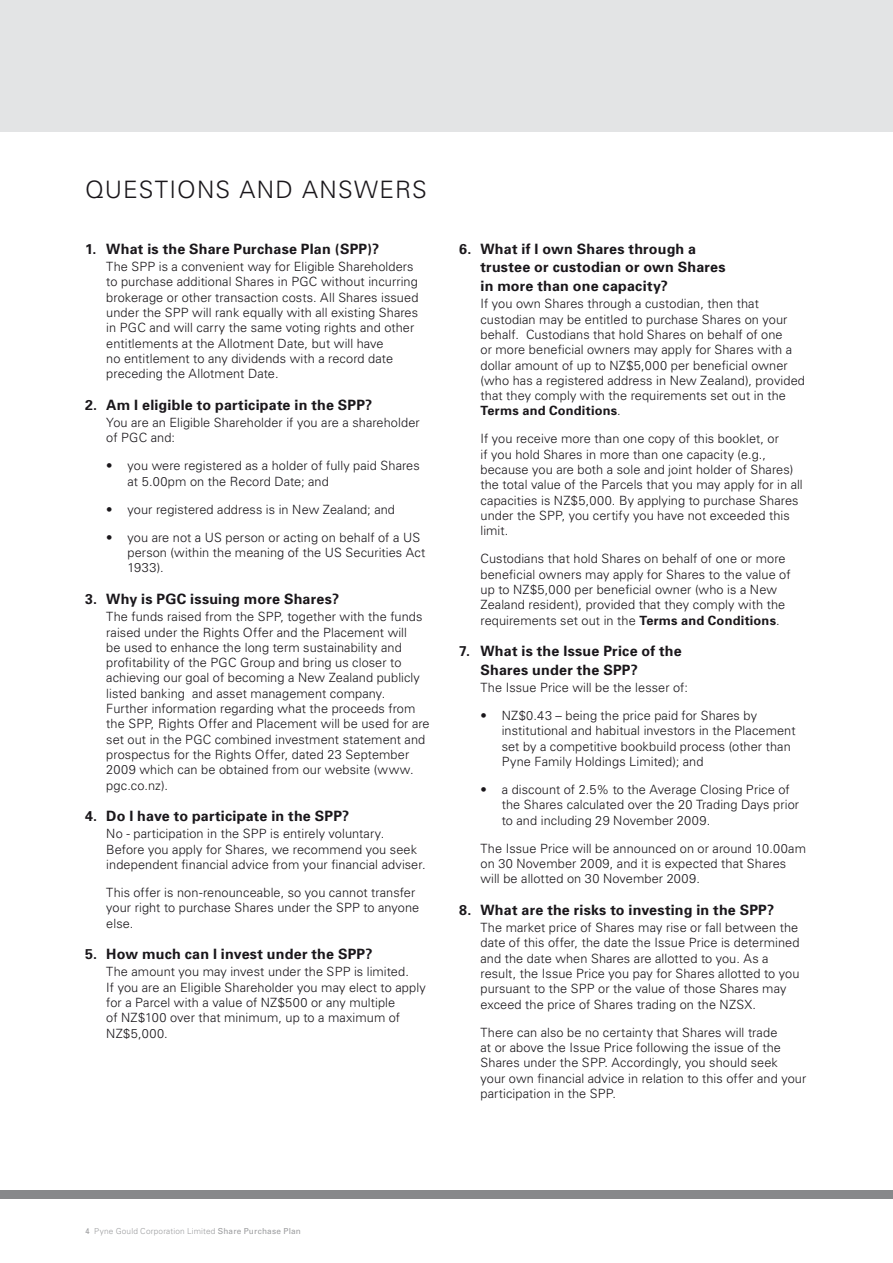
<style>
.page{position:relative;width:893px;height:1263px;background:#fff}
.page>*{position:absolute;margin:0;border:0;box-sizing:border-box;transform-origin:0 0}
.t1{font:300 24px "Univers";color:#1a171b}
.t2{font:700 14.25px/18.6px "Univers";letter-spacing:.015em;color:#1a171b}
.t3{font:300 12.75px/15.3px "Univers";letter-spacing:.005em;color:#1a171b}
.t4{font:300 8.25px "Univers";letter-spacing:.02em;color:#9c9d9f}
.s1{font-weight:700}
.s2{font-weight:400}
</style>
<div class="page">
<div style="left:0;top:0;width:893px;height:132px;background:#e3e4e5"></div>
<div style="left:0;top:1191px;width:893px;height:8px;background:#87888a"></div>
<h1 class="t1" style="left:85px;top:175px;width:17px">questions</h1>
<h1 class="t1" style="left:239px;top:175px;width:19px">and</h1>
<h1 class="t1" style="left:302px;top:175px;width:19px">answers</h1>
<p class="t2" style="left:85px;top:239px;width:296px">1. What is the Share Purchase Plan (SPP)?</p>
<p class="t3" style="left:106px;top:259px;width:314px">The SPP is a convenient way for Eligible Shareholders to purchase additional Shares in PGC without incurring brokerage or other transaction costs. All Shares issued under the SPP will rank equally with all existing Shares in PGC and will carry the same voting rights and other entitlements at the Allotment Date, but will have<br>no entitlement to any dividends with a record date preceding the Allotment Date.</p>
<p class="t2" style="left:85px;top:395px;width:289px">2. Am I eligible to participate in the SPP?</p>
<p class="t3" style="left:106px;top:414px;width:315px">You are an Eligible Shareholder if you are a shareholder of PGC and:</p>
<p class="t3" style="left:128px;top:458px;width:294px;text-indent:-21px">• you were registered as a holder of fully paid Shares at 5.00pm on the Record Date; and</p>
<p class="t3" style="left:106px;top:501px;width:290px">• your registered address is in New Zealand; and</p>
<p class="t3" style="left:128px;top:529px;width:299px;text-indent:-21px">• you are not a US person or acting on behalf of a US person (within the meaning of the US Securities Act<br>1933).</p>
<p class="t2" style="left:85px;top:589px;width:256px">3. Why is PGC issuing more Shares?</p>
<p class="t3" style="left:106px;top:609px;width:325px">The funds raised from the SPP, together with the funds raised under the Rights Offer and the Placement will<br>be used to enhance the long term sustainability and profitability of the PGC Group and bring us closer to achieving our goal of becoming a New Zealand publicly listed banking and asset management company.<br>Further information regarding what the proceeds from the SPP, Rights Offer and Placement will be used for are set out in the PGC combined investment statement and prospectus for the Rights Offer, dated 23 September 2009 which can be obtained from our website (www. pgc.co.nz).</p>
<p class="t2" style="left:85px;top:806px;width:266px">4. Do I have to participate in the SPP?</p>
<p class="t3" style="left:106px;top:826px;width:321px">No - participation in the SPP is entirely voluntary.<br>Before you apply for Shares, we recommend you seek independent financial advice from your financial adviser.</p>
<p class="t3" style="left:106px;top:884px;width:315px">This offer is non-renounceable, so you cannot transfer your right to purchase Shares under the SPP to anyone else.</p>
<p class="t2" style="left:85px;top:944px;width:289px">5. How much can I invest under the SPP?</p>
<p class="t3" style="left:106px;top:964px;width:321px">The amount you may invest under the SPP is limited.<br>If you are an Eligible Shareholder you may elect to apply for a Parcel with a value of NZ$500 or any multiple<br>of NZ$100 over that minimum, up to a maximum of NZ$5,000.</p>
<p class="t2" style="left:480px;top:239px;width:247px;text-indent:-21px">6. What if I own Shares through a trustee or custodian or own Shares in more than one capacity?</p>
<p class="t3" style="left:480px;top:296px;width:326px">If you own Shares through a custodian, then that custodian may be entitled to purchase Shares on your behalf. Custodians that hold Shares on behalf of one<br>or more beneficial owners may apply for Shares with a dollar amount of up to NZ$5,000 per beneficial owner (who has a registered address in New Zealand), provided that they comply with the requirements set out in the <span class="s1">Terms and Conditions</span>.</p>
<p class="t3" style="left:480px;top:431px;width:324px">If you receive more than one copy of this booklet, or<br>if you hold Shares in more than one capacity (e.g., because you are both a sole and joint holder of Shares) the total value of the Parcels that you may apply for in all capacities is NZ$5,000. By applying to purchase Shares under the SPP, you certify you have not exceeded this limit.</p>
<p class="t3" style="left:480px;top:551px;width:312px">Custodians that hold Shares on behalf of one or more beneficial owners may apply for Shares to the value of up to NZ$5,000 per beneficial owner (who is a New Zealand resident), provided that they comply with the requirements set out in the <span class="s1">Terms and Conditions</span>.</p>
<p class="t2" style="left:480px;top:642px;width:203px;text-indent:-21px">7. What is the Issue Price of the<br>Shares under the SPP?</p>
<p class="t3" style="left:480px;top:679px;width:209px">The Issue Price will be the lesser of:</p>
<p class="t3" style="left:502px;top:707px;width:295px;text-indent:-21px">• NZ$0.43 – being the price paid for Shares by institutional and habitual investors in the Placement set by a competitive bookbuild process (other than Pyne Family Holdings Limited); and</p>
<p class="t3" style="left:502px;top:781px;width:299px;text-indent:-21px">• a discount of 2.5% to the Average Closing Price of the Shares calculated over the 20 Trading Days prior to and including 29 November 2009.</p>
<p class="t3" style="left:480px;top:840px;width:327px">The Issue Price will be announced on or around 10.00am on 30 November 2009, and it is expected that Shares will be allotted on 30 November 2009.</p>
<p class="t2" style="left:459px;top:900px;width:316px">8. What are the risks to investing in the SPP?</p>
<p class="t3" style="left:480px;top:919px;width:321px">The market price of Shares may rise or fall between the date of this offer, the date the Issue Price is determined and the date when Shares are allotted to you. As a result, the Issue Price you pay for Shares allotted to you pursuant to the SPP or the value of those Shares may exceed the price of Shares trading on the NZSX.</p>
<p class="t3" style="left:480px;top:1024px;width:327px">There can also be no certainty that Shares will trade<br>at or above the Issue Price following the issue of the Shares under the SPP. Accordingly, you should seek<br>your own financial advice in relation to this offer and your participation in the SPP.</p>
<p class="t4" style="left:85px;top:1226px;width:217px"><span class="s2">4</span> Pyne Gould Corporation Limited <span class="s2">Share Purchase Plan</span></p>
</div>
